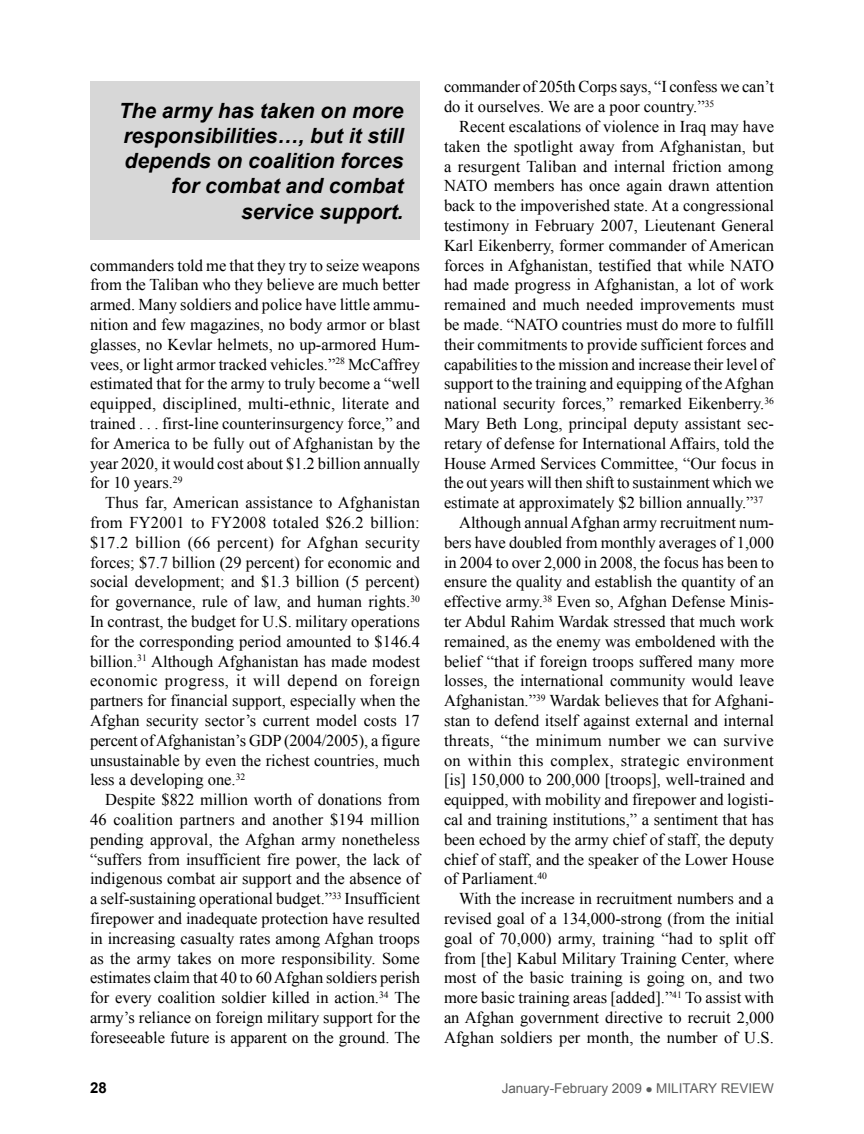
<style>
.page{position:relative;width:864px;height:1134px;background:#fff}
.page>*{position:absolute;margin:0;border:0;box-sizing:border-box;transform-origin:0 0}
.fob{font:italic 700 21px/25.2px "Arial";color:#000;text-align:right}
.fob-2{font:16.5px/19.8px "Times New Roman";color:#000;text-align:justify}
.t1{font:700 15px "Arial";color:#000}
.t2{font:13.5px "Arial";color:#5e5f5f}
</style>
<div class="page">
<div style="left:90px;top:81px;width:330px;height:159px;background:#d7d7d7"></div>
<p class="fob" style="left:119px;top:99px;width:286px">The army has taken on more responsibilities…, but it still depends on coalition forces for combat and combat service support.</p>
<p class="fob-2" style="left:90px;top:255px;width:332px">commanders told me that they try to seize weapons from the Taliban who they believe are much better armed. Many soldiers and police have little ammu&shy;nition and few magazines, no body armor or blast glasses, no Kevlar helmets, no up-armored Hum&shy;vees, or light armor tracked vehicles.”<sup>28</sup> McCaffrey estimated that for the army to truly become a “well equipped, disciplined, multi-ethnic, literate and trained . . . first-line counterinsurgency force,” and for America to be fully out of Afghanistan by the year 2020, it would cost about $1.2 billion annually for 10 years.<sup>29</sup></p>
<p class="fob-2" style="left:90px;top:493px;width:332px;text-indent:15px">Thus far, American assistance to Afghanistan from FY2001 to FY2008 totaled $26.2 billion: $17.2 billion (66 percent) for Afghan security forces; $7.7 billion (29 percent) for economic and social development; and $1.3 billion (5 percent) for governance, rule of law, and human rights.<sup>30<br></sup>In contrast, the budget for U.S. military operations for the corresponding period amounted to $146.4 billion.<sup>31</sup> Although Afghanistan has made modest economic progress, it will depend on foreign partners for financial support, especially when the Afghan security sector’s current model costs 17 percent of Afghanistan’s GDP (2004/2005), a figure unsustainable by even the richest countries, much less a developing one.<sup>32</sup></p>
<p class="fob-2" style="left:90px;top:790px;width:332px;text-indent:15px">Despite $822 million worth of donations from 46 coalition partners and another $194 million pending approval, the Afghan army nonetheless “suffers from insufficient fire power, the lack of indigenous combat air support and the absence of a self-sustaining operational budget.”<sup>33</sup> Insufficient firepower and inadequate protection have resulted in increasing casualty rates among Afghan troops as the army takes on more responsibility. Some estimates claim that 40 to 60 Afghan soldiers perish for every coalition soldier killed in action.<sup>34</sup> The army’s reliance on foreign military support for the foreseeable future is apparent on the ground. The</p>
<p class="fob-2" style="left:444px;top:77px;width:331px">commander of 205th Corps says, “I confess we can’t do it ourselves. We are a poor country.”<sup>35</sup></p>
<p class="fob-2" style="left:444px;top:116px;width:332px;text-indent:15px">Recent escalations of violence in Iraq may have taken the spotlight away from Afghanistan, but a resurgent Taliban and internal friction among NAT</p>
<p class="fob-2" style="left:444px;top:176px;width:332px;text-indent:32px">O members has once again drawn attention back to the impoverished state. At a congressional testimony in February 2007, Lieutenant General Karl Eikenberry, former commander of American forces in Afghanistan, testified that while NAT</p>
<p class="fob-2" style="left:444px;top:255px;width:332px;text-indent:318px">O had made progress in Afghanistan, a lot of work remained and much needed improvements must be made. “NAT</p>
<p class="fob-2" style="left:444px;top:314px;width:332px;text-indent:102px">O countries must do more to fulfill their commitments to provide sufficient forces and capabilities to the mission and increase their level of support to the training and equipping of the Afghan national security forces,” remarked Eikenberry.<sup>36<br></sup>Mary Beth Long, principal deputy assistant sec&shy;retary of defense for International Affairs, told the House Armed Services Committee, “Our focus in the out years will then shift to sustainment which we estimate at approximately $2 billion annually.”<sup>37</sup></p>
<p class="fob-2" style="left:444px;top:512px;width:332px;text-indent:15px">Although annual Afghan army recruitment num&shy;bers have doubled from monthly averages of 1,000 in 2004 to over 2,000 in 2008, the focus has been to ensure the quality and establish the quantity of an effective army.<sup>38</sup> Even so, Afghan Defense Minis&shy;ter Abdul Rahim Wardak stressed that much work remained, as the enemy was emboldened with the belief “that if foreign troops suffered many more losses, the international community would leave Afghanistan.”<sup>39</sup> Wardak believes that for Afghani&shy;stan to defend itself against external and internal threats, “the minimum number we can survive on within this complex, strategic environment [is] 150,000 to 200,000 [troops], well-trained and equipped, with mobility and firepower and logisti&shy;cal and training institutions,” a sentiment that has been echoed by the army chief of staff, the deputy chief of staff, and the speaker of the Lower House of Parliament.<sup>40</sup></p>
<p class="fob-2" style="left:444px;top:889px;width:332px;text-indent:15px">With the increase in recruitment numbers and a revised goal of a 134,000-strong (from the initial goal of 70,000) army, training “had to split off from [the] Kabul Military Training Center, where most of the basic training is going on, and two more basic training areas [added].”<sup>41</sup> To assist with an Afghan government directive to recruit 2,000<br>Afghan soldiers per month, the number of U.S.</p>
<p class="t1" style="left:90px;top:1078px;width:18px">28</p>
<p class="t2" style="left:502px;top:1080px;width:274px">January-February 2009 ● Military Review</p>
</div>
